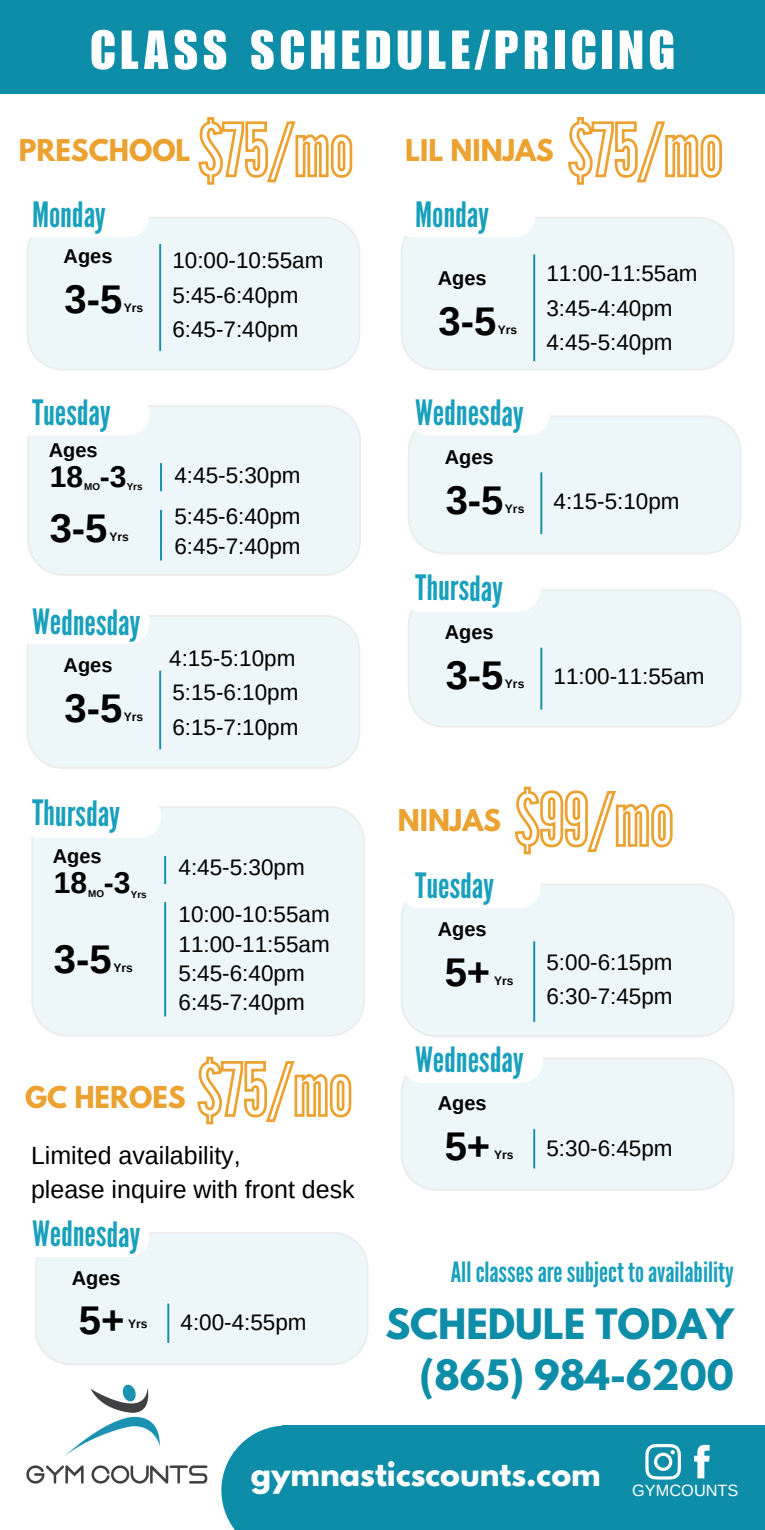
<style>
.page{position:relative;width:765px;height:1530px;background:#fff}
.page>*{position:absolute;margin:0;border:0;box-sizing:border-box;transform-origin:0 0}
.t1{font:53.75px "Impact LT Std";letter-spacing:.1em;color:#fff}
.t2{font:700 40px "Arimo";color:#000}
.t3{font:700 37px "League Spartan";color:#0e8da8}
.t4{font:35px "League Gothic";letter-spacing:-.01em;color:#19a0bd}
.t5{font:700 30px "League Spartan";color:#fff}
.t6{font:700 30px "Arimo";color:#000}
.t7{font:28px "League Gothic";color:#19a0bd}
.t8{font:700 26.5px "League Spartan";color:#eca231}
.t9{font:25px "Arimo";color:#000}
.t10{font:22.5px "Arimo";color:#000}
.t11{font:700 20px "Arimo";color:#000}
.t12{font:16.25px "Arimo";color:#fff}
.t13{font:700 12px "Arimo";color:#000}
.t14{font:700 10px "Arimo";color:#000}
</style>
<div class="page">
<img style="left:26px;top:1384px;width:278px;height:100px">
<div style="left:282px;top:1426px;width:483px;height:104px;background:#0e8da8"></div>
<div style="left:0;top:0;width:765px;height:94px;background:#0e8da8"></div>
<div style="left:31px;top:806px;width:334px;height:231px;background:#edf6f8"></div>
<hr style="left:164px;top:856px;width:2px;height:28px;background:#0e8da8">
<hr style="left:164px;top:902px;width:2px;height:115px;background:#0e8da8">
<div style="left:27px;top:615px;width:333px;height:154px;background:#edf6f8"></div>
<hr style="left:159px;top:671px;width:2px;height:78px;background:#0e8da8">
<div style="left:408px;top:589px;width:333px;height:139px;background:#edf6f8"></div>
<hr style="left:540px;top:648px;width:2px;height:62px;background:#0e8da8">
<div style="left:408px;top:416px;width:333px;height:138px;background:#edf6f8"></div>
<hr style="left:540px;top:472px;width:2px;height:62px;background:#0e8da8">
<div style="left:27px;top:405px;width:334px;height:171px;background:#edf6f8"></div>
<hr style="left:160px;top:463px;width:2px;height:28px;background:#0e8da8">
<hr style="left:160px;top:510px;width:2px;height:51px;background:#0e8da8">
<div style="left:27px;top:217px;width:333px;height:153px;background:#edf6f8"></div>
<div style="left:401px;top:217px;width:333px;height:153px;background:#edf6f8"></div>
<div style="left:401px;top:884px;width:333px;height:153px;background:#edf6f8"></div>
<div style="left:35px;top:1232px;width:333px;height:133px;background:#edf6f8"></div>
<svg style="left:221px;top:1426px;width:61px;height:104px"></svg>
<hr style="left:159px;top:244px;width:2px;height:107px;background:#0e8da8">
<hr style="left:533px;top:254px;width:2px;height:107px;background:#0e8da8">
<hr style="left:533px;top:941px;width:2px;height:81px;background:#0e8da8">
<hr style="left:167px;top:1304px;width:2px;height:39px;background:#0e8da8">
<svg style="left:645px;top:1444px;width:36px;height:36px"></svg>
<svg style="left:694px;top:1445px;width:16px;height:33px"></svg>
<div style="left:7px;top:195px;width:141px;height:42px;background:#fff;border-radius:21px"></div>
<div style="left:393px;top:195px;width:142px;height:42px;background:#fff;border-radius:21px"></div>
<div style="left:408px;top:393px;width:141px;height:42px;background:#fff;border-radius:21px"></div>
<div style="left:19px;top:793px;width:142px;height:45px;background:#fff;border-radius:23px"></div>
<div style="left:8px;top:599px;width:141px;height:45px;background:#fff;border-radius:23px"></div>
<div style="left:399px;top:567px;width:141px;height:44px;background:#fff;border-radius:23px"></div>
<div style="left:399px;top:864px;width:141px;height:44px;background:#fff;border-radius:23px"></div>
<div style="left:8px;top:393px;width:141px;height:42px;background:#fff;border-radius:21px"></div>
<svg style="left:401px;top:1057px;width:333px;height:134px;background:#eef6f8"></svg>
<div style="left:8px;top:1215px;width:141px;height:42px;background:#fff;border-radius:21px"></div>
<svg style="left:198px;top:117px;width:155px;height:68px"></svg>
<svg style="left:197px;top:1056px;width:155px;height:69px"></svg>
<svg style="left:568px;top:117px;width:154px;height:68px"></svg>
<svg style="left:515px;top:786px;width:158px;height:69px"></svg>
<p class="t1" style="left:90px;top:31px;width:586px">CLASS SCHEDULE/PRICING</p>
<p class="t8" style="left:19px;top:137px;width:173px">PRESCHOOL</p>
<p class="t8" style="left:405px;top:137px;width:150px">LIL NINJAS</p>
<p class="t4" style="left:32px;top:194px;width:76px">Monday</p>
<p class="t4" style="left:415px;top:194px;width:76px">Monday</p>
<p class="t11" style="left:64px;top:245px;width:50px">Ages</p>
<p class="t10" style="left:172px;top:248px;width:153px">10:00-10:55am</p>
<p class="t2" style="left:65px;top:276px;width:59px">3-5</p>
<p class="t13" style="left:124px;top:301px;width:21px">Yrs</p>
<p class="t10" style="left:172px;top:283px;width:128px">5:45-6:40pm</p>
<p class="t10" style="left:172px;top:317px;width:128px">6:45-7:40pm</p>
<p class="t11" style="left:438px;top:267px;width:50px">Ages</p>
<p class="t2" style="left:439px;top:298px;width:59px">3-5</p>
<p class="t13" style="left:498px;top:323px;width:21px">Yrs</p>
<p class="t10" style="left:546px;top:261px;width:153px">11:00-11:55am</p>
<p class="t10" style="left:546px;top:296px;width:128px">3:45-4:40pm</p>
<p class="t10" style="left:546px;top:330px;width:128px">4:45-5:40pm</p>
<p class="t4" style="left:32px;top:392px;width:80px">Tuesday</p>
<p class="t11" style="left:49px;top:439px;width:50px">Ages</p>
<p class="t6" style="left:50px;top:460px;width:35px">18</p>
<p class="t6" style="left:100px;top:460px;width:28px">-3</p>
<p class="t14" style="left:84px;top:481px;width:17px">MO</p>
<p class="t14" style="left:127px;top:481px;width:17px">Yrs</p>
<p class="t2" style="left:50px;top:506px;width:59px">3-5</p>
<p class="t13" style="left:109px;top:530px;width:21px">Yrs</p>
<p class="t4" style="left:32px;top:602px;width:110px">Wednesday</p>
<p class="t11" style="left:64px;top:654px;width:50px">Ages</p>
<p class="t2" style="left:65px;top:686px;width:59px">3-5</p>
<p class="t13" style="left:124px;top:710px;width:21px">Yrs</p>
<p class="t10" style="left:174px;top:462px;width:128px">4:45-5:30pm</p>
<p class="t10" style="left:174px;top:504px;width:128px">5:45-6:40pm</p>
<p class="t10" style="left:174px;top:534px;width:128px">6:45-7:40pm</p>
<p class="t10" style="left:169px;top:646px;width:128px">4:15-5:10pm</p>
<p class="t10" style="left:172px;top:680px;width:128px">5:15-6:10pm</p>
<p class="t10" style="left:172px;top:715px;width:128px">6:15-7:10pm</p>
<p class="t4" style="left:32px;top:793px;width:90px">Thursday</p>
<p class="t11" style="left:53px;top:845px;width:50px">Ages</p>
<p class="t6" style="left:54px;top:866px;width:35px">18</p>
<p class="t6" style="left:104px;top:866px;width:28px">-3</p>
<p class="t14" style="left:88px;top:888px;width:17px">MO</p>
<p class="t14" style="left:131px;top:889px;width:17px">Yrs</p>
<p class="t2" style="left:54px;top:937px;width:59px">3-5</p>
<p class="t13" style="left:113px;top:961px;width:21px">Yrs</p>
<p class="t10" style="left:179px;top:855px;width:128px">4:45-5:30pm</p>
<p class="t10" style="left:179px;top:902px;width:153px">10:00-10:55am</p>
<p class="t10" style="left:179px;top:931px;width:153px">11:00-11:55am</p>
<p class="t10" style="left:179px;top:961px;width:128px">5:45-6:40pm</p>
<p class="t10" style="left:179px;top:990px;width:128px">6:45-7:40pm</p>
<p class="t8" style="left:25px;top:1084px;width:162px">GC HEROES</p>
<p class="t9" style="left:31px;top:1141px;width:211px">Limited availability,</p>
<p class="t9" style="left:31px;top:1175px;width:325px">please inquire with front desk</p>
<p class="t4" style="left:32px;top:1214px;width:110px">Wednesday</p>
<p class="t11" style="left:72px;top:1267px;width:50px">Ages</p>
<p class="t2" style="left:79px;top:1298px;width:47px">5+</p>
<p class="t13" style="left:128px;top:1317px;width:21px">Yrs</p>
<p class="t10" style="left:181px;top:1310px;width:128px">4:00-4:55pm</p>
<p class="t4" style="left:415px;top:393px;width:110px">Wednesday</p>
<p class="t11" style="left:445px;top:446px;width:50px">Ages</p>
<p class="t2" style="left:446px;top:477px;width:59px">3-5</p>
<p class="t13" style="left:505px;top:502px;width:21px">Yrs</p>
<p class="t10" style="left:554px;top:489px;width:128px">4:15-5:10pm</p>
<p class="t4" style="left:415px;top:568px;width:90px">Thursday</p>
<p class="t11" style="left:445px;top:621px;width:50px">Ages</p>
<p class="t2" style="left:446px;top:653px;width:59px">3-5</p>
<p class="t13" style="left:505px;top:677px;width:21px">Yrs</p>
<p class="t10" style="left:554px;top:664px;width:153px">11:00-11:55am</p>
<p class="t8" style="left:398px;top:807px;width:105px">NINJAS</p>
<p class="t4" style="left:415px;top:865px;width:80px">Tuesday</p>
<p class="t11" style="left:438px;top:918px;width:50px">Ages</p>
<p class="t2" style="left:445px;top:950px;width:47px">5+</p>
<p class="t13" style="left:494px;top:974px;width:21px">Yrs</p>
<p class="t4" style="left:415px;top:1039px;width:110px">Wednesday</p>
<p class="t11" style="left:438px;top:1092px;width:50px">Ages</p>
<p class="t2" style="left:445px;top:1124px;width:47px">5+</p>
<p class="t13" style="left:494px;top:1148px;width:21px">Yrs</p>
<p class="t10" style="left:546px;top:949px;width:128px">5:00-6:15pm</p>
<p class="t10" style="left:546px;top:984px;width:128px">6:30-7:45pm</p>
<p class="t10" style="left:546px;top:1136px;width:128px">5:30-6:45pm</p>
<p class="t7" style="left:451px;top:1256px;width:284px">Allclassesaresubject toavailability</p>
<p class="t3" style="left:385px;top:1305px;width:350px">SCHEDULE TODAY</p>
<p class="t3" style="left:419px;top:1357px;width:316px">(865) 984-6200</p>
<p class="t5" style="left:251px;top:1459px;width:351px">gymnasticscounts.com</p>
<p class="t12" style="left:632px;top:1481px;width:108px">GYMCOUNTS</p>
</div>
